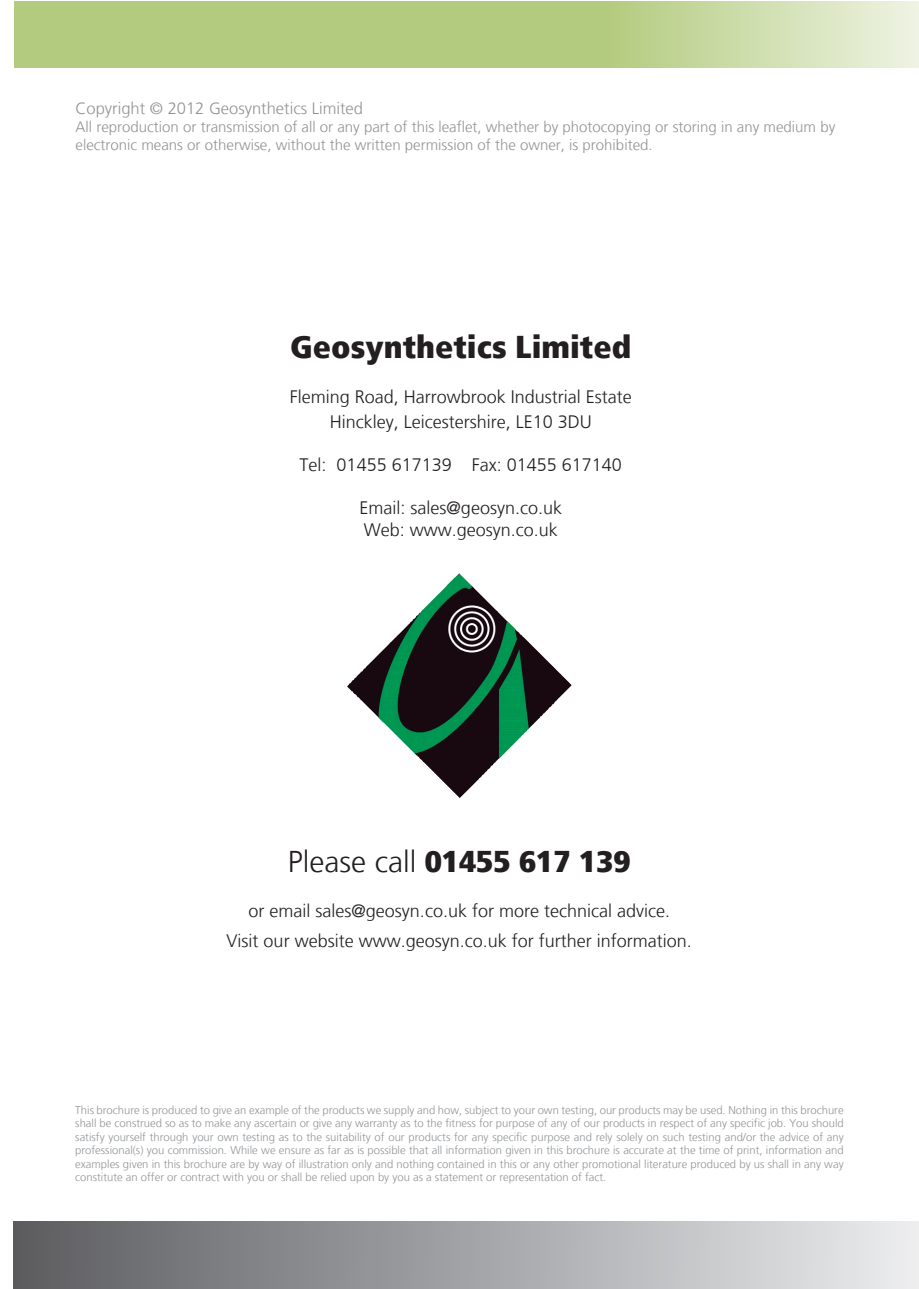
<style>
.page{position:relative;width:919px;height:1289px;background:#fff}
.page>*{position:absolute;margin:0;border:0;box-sizing:border-box;transform-origin:0 0}
.t1{font:900 condensed 31.5px "Frutiger LT";color:#231f20;scale:1.05 1}
.t2{font:900 condensed 30px "Frutiger LT";color:#231f20;scale:1.1 1}
.t3{font:300 18px "Frutiger LT";color:#231f20}
.t4{font:300 16.5px "Frutiger LT";color:#919396}
.t5{font:300 15px/18px "Frutiger LT";color:#919396}
.t6{font:300 11.25px/13.5px "Frutiger LT";color:#919396;text-align:justify}
.s1{font-weight:300;font-stretch:normal}
</style>
<div class="page">
<div style="left:14px;top:1221px;width:904px;height:67px;background:linear-gradient(to right,#5b5c5f,#ebecee)"></div>
<svg style="left:14px;top:2px;width:904px;height:66px;background:#bdd18f"></svg>
<img style="left:347px;top:573px;width:225px;height:226px">
<p class="t4" style="left:76px;top:99px;width:289px">Copyright © 2012 Geosynthetics Limited</p>
<p class="t5" style="left:76px;top:118px;width:761px">All reproduction or transmission of all or any part of this leaflet, whether by photocopying or storing in any medium by electronic means or otherwise, without the written permission of the owner, is prohibited.</p>
<p class="t1" style="left:290px;top:327px;width:326px">Geosynthetics Limited</p>
<p class="t3" style="left:289px;top:386px;width:344px">Fleming Road, Harrowbrook Industrial Estate</p>
<p class="t3" style="left:330px;top:411px;width:264px">Hinckley, Leicestershire, LE10 3DU</p>
<p class="t3" style="left:299px;top:455px;width:324px">Tel: 01455 617139 Fax: 01455 617140</p>
<p class="t3" style="left:359px;top:498px;width:204px">Email: sales@geosyn.co.uk</p>
<p class="t3" style="left:363px;top:519px;width:196px">Web: www.geosyn.co.uk</p>
<p class="t2" style="left:288px;top:843px;width:313px"><span class="s1">Please call</span> 01455 617 139</p>
<p class="t3" style="left:248px;top:900px;width:423px">or email sales@geosyn.co.uk for more technical advice.</p>
<p class="t3" style="left:226px;top:930px;width:467px">Visit our website www.geosyn.co.uk for further information.</p>
<p class="t6" style="left:75px;top:1103px;width:770px">This brochure is produced to give an example of the products we supply and how, subject to your own testing, our products may be used. Nothing in this brochure shall be construed so as to make any ascertain or give any warranty as to the fitness for purpose of any of our products in respect of any specific job. You should satisfy yourself through your own testing as to the suitability of our products for any specific purpose and rely solely on such testing and/or the advice of any professional(s) you commission. While we ensure as far as is possible that all information given in this brochure is accurate at the time of print, information and examples given in this brochure are by way of illustration only and nothing contained in this or any other promotional literature produced by us shall in any way constitute an offer or contract with you or shall be relied upon by you as a statement or representation of fact.</p>
</div>
